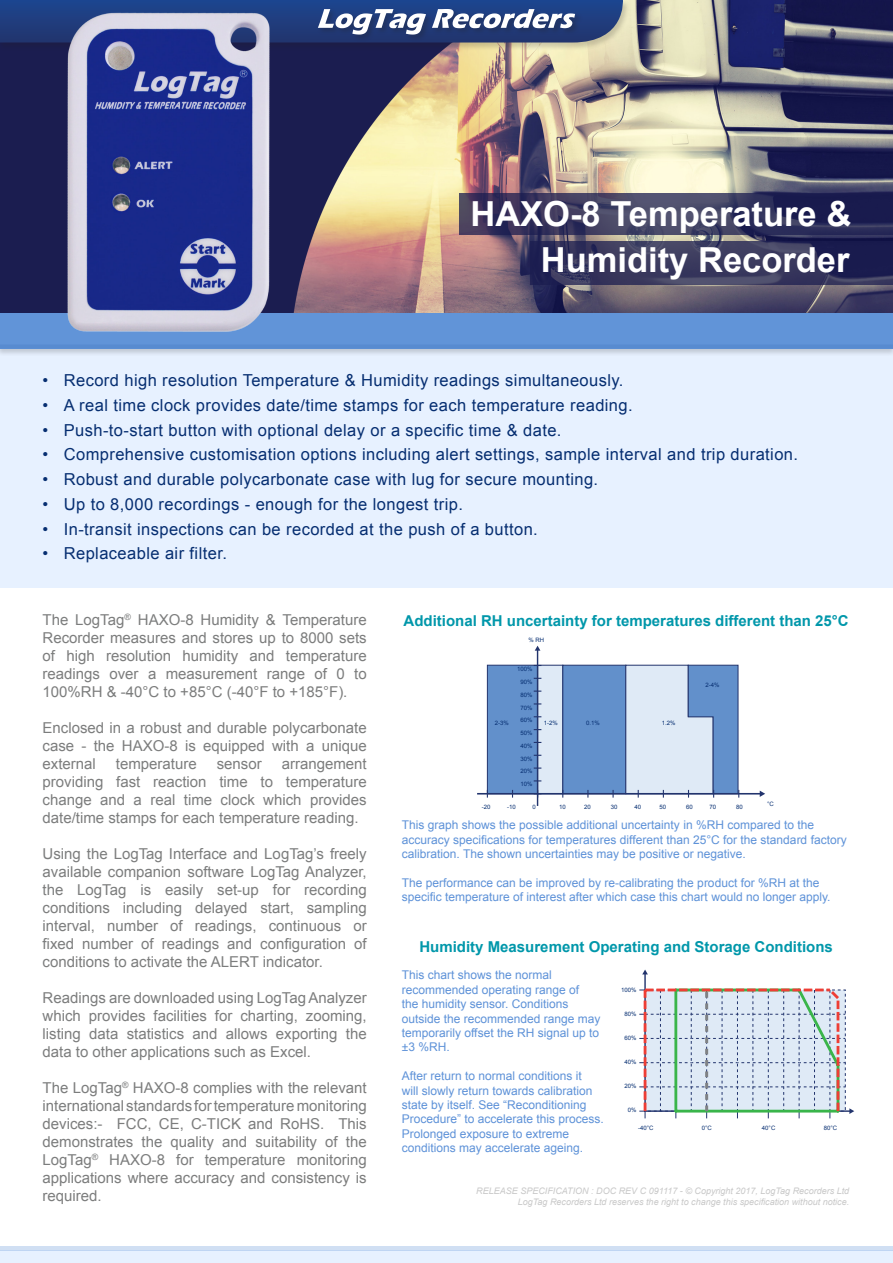
<style>
.page{position:relative;width:893px;height:1263px;background:#fff}
.page>*{position:absolute;margin:0;border:0;box-sizing:border-box;transform-origin:0 0}
.t1{font:700 34.5px "Arial";color:#fff}
.t2{font:16.5px "Arial";letter-spacing:.025em;color:#062e71}
.Intro{font:15px/18px "Arial";color:#7c7d7d;text-align:justify}
.Cyan_Header{font:700 15px "Arial";color:#0097aa}
.Intro-2{font:12px/14.4px "Arial";color:#5e92d8}
.t3{font:italic 9px "Arial";color:#c8c8c8}
.Cyan_Header-2{font:6px/12.8px "Arial";color:#062e71;text-align:center}
</style>
<div class="page">
<div style="left:0;top:349px;width:893px;height:239px;background:#e7f1ff"></div>
<img style="left:293px;top:0;width:600px;height:313px">
<div style="left:0;top:0;width:630px;height:51px;background:#231f20;opacity:.2"></div>
<svg style="left:288px;top:0;width:338px;height:43px;background:#4c6292"></svg>
<div style="left:0;top:313px;width:893px;height:44px;background:#231f20;opacity:.2"></div>
<img style="left:288px;top:314px;width:605px;height:34px">
<svg style="left:459px;top:193px;width:434px;height:42px;background:#37365d"></svg>
<svg style="left:530px;top:241px;width:362px;height:43px;background:#34345b"></svg>
<div style="left:0;top:1251px;width:893px;height:12px;background:#e7f1ff"></div>
<div style="left:0;top:1246px;width:893px;height:5px;background:#d0dff3"></div>
<img style="left:0;top:0;width:288px;height:354px">
<div style="left:537px;top:665px;width:26px;height:129px;background:#dfeaf6"></div>
<div style="left:562px;top:665px;width:64px;height:129px;background:#6290cb;border:1px solid #22346d"></div>
<div style="left:487px;top:665px;width:51px;height:129px;background:#6290cb;border:1px solid #22346d"></div>
<hr style="left:537px;top:650px;width:1px;height:156px;background:#22346d">
<svg style="left:535px;top:646px;width:5px;height:5px"></svg>
<hr style="left:477px;top:793px;width:284px;height:1px;background:#22346d">
<svg style="left:760px;top:791px;width:5px;height:6px"></svg>
<svg style="left:534px;top:690px;width:7px;height:2px"></svg>
<svg style="left:534px;top:767px;width:7px;height:2px"></svg>
<svg style="left:625px;top:664px;width:114px;height:134px;background:#b0c5e1"></svg>
<svg style="left:612px;top:790px;width:2px;height:8px"></svg>
<svg style="left:534px;top:790px;width:7px;height:8px"></svg>
<hr style="left:644px;top:974px;width:2px;height:137px;background:#22346d">
<svg style="left:642px;top:969px;width:6px;height:5px"></svg>
<svg style="left:639px;top:986px;width:215px;height:132px;background:#d3dbe2"></svg>
<p class="t1" style="left:470px;top:190px;width:382px">HAXO-8 Temperature &amp;</p>
<p class="t1" style="left:541px;top:236px;width:310px">Humidity Recorder</p>
<p class="t2" style="left:43px;top:369px;width:583px">• Record high resolution Temperature &amp; Humidity readings simultaneously.</p>
<p class="t2" style="left:43px;top:394px;width:592px">• A real time clock provides date/time stamps for each temperature reading.</p>
<p class="t2" style="left:43px;top:418px;width:520px">• Push-to-start button with optional delay or a specific time &amp; date.</p>
<p class="t2" style="left:43px;top:443px;width:757px">• Comprehensive customisation options including alert settings, sample interval and trip duration.</p>
<p class="t2" style="left:43px;top:468px;width:557px">• Robust and durable polycarbonate case with lug for secure mounting.</p>
<p class="t2" style="left:43px;top:493px;width:422px">• Up to 8,000 recordings - enough for the longest trip.</p>
<p class="t2" style="left:43px;top:517px;width:497px">• In-transit inspections can be recorded at the push of a button.</p>
<p class="t2" style="left:43px;top:542px;width:186px">• Replaceable air filter.</p>
<p class="Intro" style="left:43px;top:611px;width:326px">The LogTag<sup>®</sup> HAXO-8 Humidity &amp; Temperature Recorder measures and stores up to 8000 sets of high resolution humidity and temperature readings over a measurement range of 0 to 100%RH &amp; -40°C to +85°C (-40°F to +185°F).</p>
<p class="Intro" style="left:43px;top:719px;width:326px">Enclosed in a robust and durable polycarbonate case - the HAXO-8 is equipped with a unique external</p>
<p class="Intro" style="left:43px;top:755px;width:326px;text-indent:239px">arrangement providing fast reaction time to temperature change and a real time clock which provides date/time stamps for each temperature reading.</p>
<p class="Intro" style="left:43px;top:845px;width:326px">Using the LogTag Interface and LogTag’s freely available companion software LogTag Analyzer, the LogTag is easily set-up for recording conditions including delayed start, sampling interval, number of readings, continuous or fixed number of readings and configuration of conditions to activate the ALERT indicator.</p>
<p class="Intro" style="left:43px;top:989px;width:326px">Readings are downloaded using LogTagAnalyzer which provides facilities for charting, zooming, listing data statistics and allows exporting the data to other applications such as Excel.</p>
<p class="Intro" style="left:43px;top:1079px;width:326px">The LogTag<sup>®</sup> HAXO-8 complies with the relevant international standards fortemperaturemonitoring devices:- FCC, CE, C-TICK and RoHS. This demonstrates the quality and suitability of the LogTag<sup>®</sup> HAXO-8 for temperature monitoring applications where accuracy and consistency is required.</p>
<p class="Intro" style="left:116px;top:755px;width:82px">temperature</p>
<p class="Intro" style="left:217px;top:755px;width:47px">sensor</p>
<p class="Cyan_Header" style="left:403px;top:610px;width:447px">Additional RH uncertainty for temperatures different than 25°C</p>
<p class="Cyan_Header-2" style="left:529px;top:634px;width:17px">% RH</p>
<p class="Cyan_Header-2" style="left:517px;top:663px;width:17px">100%<br>90%<br>80%<br>70%<br>60%<br>50%<br>40%<br>30%<br>20%<br>10%</p>
<p class="Cyan_Header-2" style="left:495px;top:717px;width:16px">2-3%</p>
<p class="Cyan_Header-2" style="left:544px;top:717px;width:16px">1-2%</p>
<p class="Cyan_Header-2" style="left:586px;top:717px;width:15px">0.1%</p>
<p class="Cyan_Header-2" style="left:662px;top:717px;width:15px">1.2%</p>
<p class="Cyan_Header-2" style="left:705px;top:678px;width:16px">2-4%</p>
<p class="Cyan_Header-2" style="left:767px;top:797px;width:8px">°C</p>
<p class="Cyan_Header-2" style="left:482px;top:800px;width:10px">-20</p>
<p class="Cyan_Header-2" style="left:507px;top:800px;width:10px">-10</p>
<p class="Cyan_Header-2" style="left:533px;top:800px;width:5px">0</p>
<p class="Cyan_Header-2" style="left:559px;top:800px;width:8px">10</p>
<p class="Cyan_Header-2" style="left:584px;top:800px;width:8px">20</p>
<p class="Cyan_Header-2" style="left:611px;top:800px;width:8px">30</p>
<p class="Cyan_Header-2" style="left:634px;top:800px;width:8px">40</p>
<p class="Cyan_Header-2" style="left:659px;top:800px;width:8px">50</p>
<p class="Cyan_Header-2" style="left:686px;top:800px;width:8px">60</p>
<p class="Cyan_Header-2" style="left:709px;top:800px;width:8px">70</p>
<p class="Cyan_Header-2" style="left:736px;top:800px;width:8px">80</p>
<p class="Intro-2" style="left:402px;top:818px;width:446px">This graph shows the possible additional uncertainty in %RH compared to the accuracy specifications for temperatures different than 25°C for the standard factory calibration. The shown uncertainties may be positive or negative.</p>
<p class="Intro-2" style="left:402px;top:875px;width:430px">The performance can be improved by re-calibrating the product for %RH at the specific temperature of interest after which case this chart would no longer apply.</p>
<p class="Cyan_Header" style="left:419px;top:936px;width:415px">Humidity Measurement Operating and Storage Conditions</p>
<p class="Intro-2" style="left:402px;top:968px;width:200px">This chart shows the normal recommended operating range of<br>the humidity sensor. Conditions outside the recommended range may temporarily offset the RH signal up to ±3 %RH.</p>
<p class="Intro-2" style="left:402px;top:1069px;width:204px">After return to normal conditions it<br>will slowly return towards calibration state by itself. See “Reconditioning Procedure” to accelerate this process.<br>Prolonged exposure to extreme conditions may accelerate ageing.</p>
<p class="Cyan_Header-2" style="left:621px;top:984px;width:17px">100%</p>
<p class="Cyan_Header-2" style="left:624px;top:1008px;width:14px">80%</p>
<p class="Cyan_Header-2" style="left:624px;top:1032px;width:14px">60%</p>
<p class="Cyan_Header-2" style="left:624px;top:1056px;width:14px">40%</p>
<p class="Cyan_Header-2" style="left:624px;top:1080px;width:14px">20%</p>
<p class="Cyan_Header-2" style="left:628px;top:1104px;width:10px">0%</p>
<p class="Cyan_Header-2" style="left:638px;top:1121px;width:17px">-40°C</p>
<p class="Cyan_Header-2" style="left:702px;top:1121px;width:12px">0°C</p>
<p class="Cyan_Header-2" style="left:762px;top:1121px;width:15px">40°C</p>
<p class="Cyan_Header-2" style="left:824px;top:1121px;width:15px">80°C</p>
<p class="t3" style="left:476px;top:1185px;width:374px">RELEASE SPECIFICATION : DOC REV C 091117 - © Copyright 2017, LogTag Recorders Ltd</p>
<p class="t3" style="left:518px;top:1196px;width:333px">LogTag Recorders Ltd reserves the right to change this specification without notice.</p>
</div>
